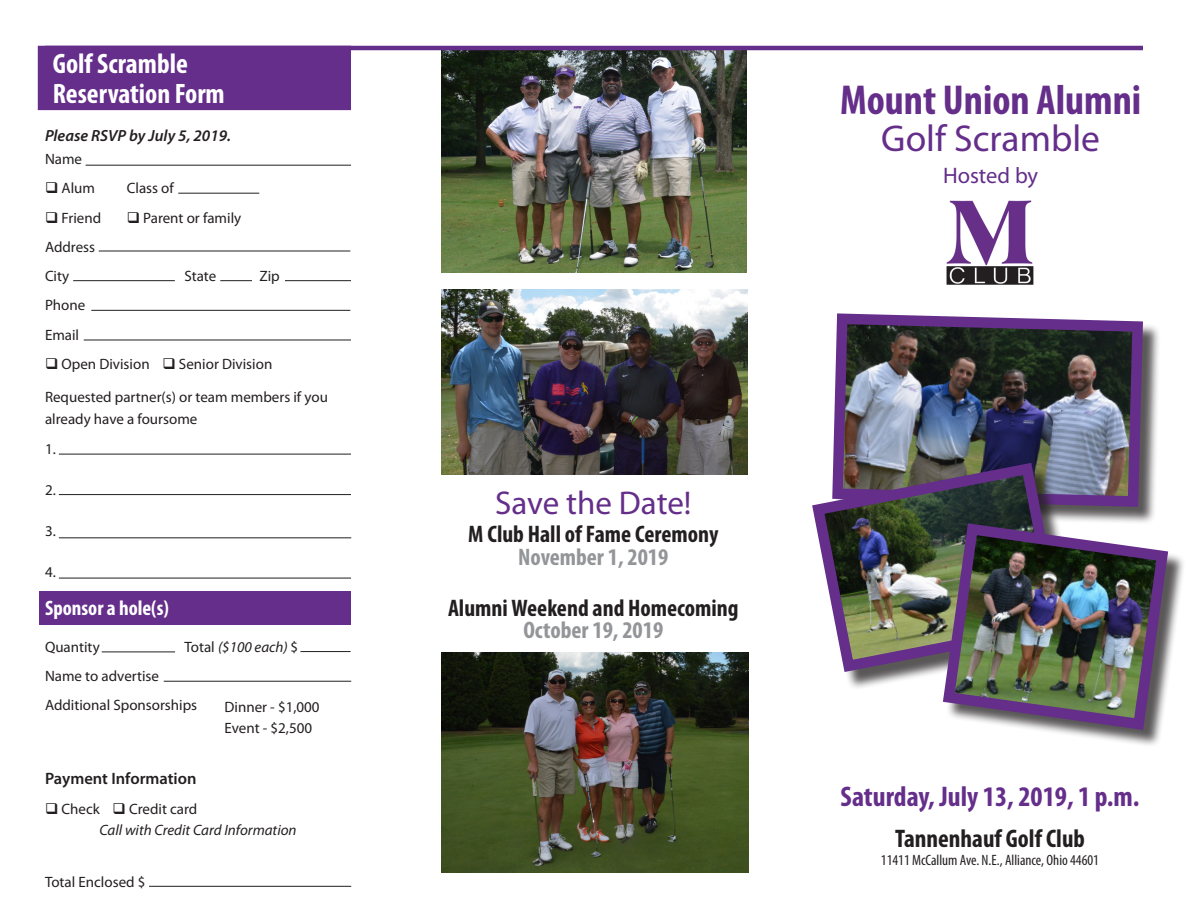
<style>
.page{position:relative;width:1188px;height:918px;background:#fff}
.page>*{position:absolute;margin:0;border:0;box-sizing:border-box;transform-origin:0 0}
.t1{font:700 condensed 42px "Myriad Pro";color:#642e8a}
.t2{font:37.5px "Myriad Pro";color:#642e8a}
.t3{font:33px "Myriad Pro";color:#642e8a}
.t4{font:700 condensed 28.5px "Myriad Pro";color:#642e8a}
.t5{font:700 condensed 28.2px "Myriad Pro";color:#fff}
.t6{font:700 condensed 25.5px "Myriad Pro";color:#231f20}
.t7{font:700 condensed 24px/22.5px "Myriad Pro";color:#231f20;text-align:center}
.t8{font:700 condensed 24px "Myriad Pro";color:#939598}
.t9{font:22.5px "Myriad Pro";color:#642e8a}
.t10{font:700 condensed 21px "Myriad Pro";color:#fff}
.t11{font:600 16.5px "Myriad Pro";color:#231f20}
.t12{font:italic 600 16.2px "Myriad Pro";color:#231f20}
.t13{font:15px/22.5px "Myriad Pro";color:#231f20}
.t14{font:italic 15px "Myriad Pro";color:#231f20}
.t15{font:condensed 15px "Myriad Pro";color:#231f20}
.s1{font-style:normal}
.s2{color:#939598}
</style>
<div class="page">
<div style="left:38px;top:46px;width:313px;height:64px;background:#642e8a"></div>
<div style="left:39px;top:592px;width:312px;height:33px;background:#642e8a"></div>
<img style="left:946px;top:200px;width:88px;height:85px">
<hr style="left:59px;top:454px;width:292px;height:1px;background:#231f20">
<hr style="left:285px;top:280px;width:66px;height:1px;background:#231f20">
<hr style="left:99px;top:251px;width:251px;height:1px;background:#231f20">
<hr style="left:300px;top:651px;width:51px;height:1px;background:#231f20">
<hr style="left:220px;top:280px;width:32px;height:1px;background:#231f20">
<hr style="left:73px;top:280px;width:102px;height:1px;background:#231f20">
<hr style="left:178px;top:193px;width:81px;height:1px;background:#231f20">
<hr style="left:86px;top:165px;width:265px;height:1px;background:#231f20">
<hr style="left:164px;top:681px;width:187px;height:1px;background:#231f20">
<hr style="left:102px;top:652px;width:73px;height:1px;background:#231f20">
<hr style="left:59px;top:494px;width:292px;height:1px;background:#231f20">
<hr style="left:59px;top:538px;width:292px;height:1px;background:#231f20">
<hr style="left:59px;top:578px;width:292px;height:1px;background:#231f20">
<hr style="left:91px;top:310px;width:259px;height:1px;background:#231f20">
<hr style="left:84px;top:340px;width:267px;height:1px;background:#231f20">
<img style="left:442px;top:289px;width:306px;height:186px">
<img style="left:441px;top:652px;width:307px;height:221px">
<img style="left:441px;top:50px;width:306px;height:222px">
<hr style="left:45px;top:46px;width:1098px;height:4px;background:#642e8a">
<hr style="left:149px;top:886px;width:202px;height:1px;background:#231f20">
<div style="left:835px;top:316px;width:326px;height:209px;background:#231f20;opacity:.75"></div>
<img style="left:833px;top:313px;width:315px;height:199px">
<div style="left:815px;top:466px;width:267px;height:224px;background:#231f20;opacity:.75"></div>
<img style="left:812px;top:457px;width:258px;height:221px">
<div style="left:946px;top:526px;width:241px;height:222px;background:#231f20;opacity:.75"></div>
<img style="left:937px;top:517px;width:237px;height:219px">
<p class="t5" style="left:53px;top:46px;width:137px">Golf Scramble</p>
<p class="t5" style="left:53px;top:76px;width:174px">Reservation Form</p>
<p class="t12" style="left:45px;top:126px;width:188px">Please RSVP by July 5, 2019.</p>
<p class="t13" style="left:45px;top:148px;width:39px">Name</p>
<p class="t13" style="left:45px;top:177px;width:51px">❑ Alum</p>
<p class="t13" style="left:127px;top:177px;width:49px">Class of</p>
<p class="t13" style="left:45px;top:206px;width:58px">❑ Friend</p>
<p class="t13" style="left:127px;top:206px;width:116px">❑ Parent or family</p>
<p class="t13" style="left:45px;top:235px;width:52px">Address</p>
<p class="t13" style="left:45px;top:265px;width:26px">City</p>
<p class="t13" style="left:184px;top:265px;width:33px">State</p>
<p class="t13" style="left:260px;top:265px;width:22px">Zip</p>
<p class="t13" style="left:45px;top:294px;width:42px">Phone</p>
<p class="t13" style="left:45px;top:323px;width:36px">Email</p>
<p class="t13" style="left:45px;top:352px;width:229px">❑ Open Division ❑ Senior Division</p>
<p class="t13" style="left:45px;top:385px;width:284px">Requested partner(s) or team members if you already have a foursome</p>
<p class="t13" style="left:45px;top:437px;width:12px">1.</p>
<p class="t13" style="left:45px;top:478px;width:12px">2.</p>
<p class="t13" style="left:45px;top:520px;width:12px">3.</p>
<p class="t13" style="left:45px;top:561px;width:12px">4.</p>
<p class="t10" style="left:45px;top:595px;width:125px">Sponsor a hole(s)</p>
<p class="t13" style="left:45px;top:635px;width:56px">Quantity</p>
<p class="t14" style="left:184px;top:637px;width:115px"><span class="s1">Total</span> ($100 each) <span class="s1">$</span></p>
<p class="t13" style="left:45px;top:664px;width:116px">Name to advertise</p>
<p class="t13" style="left:45px;top:694px;width:154px">Additional Sponsorships</p>
<p class="t13" style="left:225px;top:696px;width:97px">Dinner - $1,000</p>
<p class="t13" style="left:225px;top:717px;width:89px">Event - $2,500</p>
<p class="t11" style="left:45px;top:768px;width:153px">Payment Information</p>
<p class="t13" style="left:45px;top:797px;width:154px">❑ Check ❑ Credit card</p>
<p class="t14" style="left:99px;top:820px;width:199px">Call with Credit Card Information</p>
<p class="t13" style="left:45px;top:871px;width:102px">Total Enclosed $</p>
<p class="t1" style="left:840px;top:73px;width:303px">Mount Union Alumni</p>
<p class="t2" style="left:881px;top:115px;width:220px">Golf Scramble</p>
<p class="t9" style="left:943px;top:161px;width:97px">Hosted by</p>
<p class="t3" style="left:495px;top:482px;width:198px">Save the Date!</p>
<p class="t7" style="left:468px;top:522px;width:252px">M Club Hall of Fame Ceremony</p>
<p class="t8" style="left:518px;top:542px;width:152px">November 1, 2019</p>
<p class="t7" style="left:448px;top:596px;width:292px">Alumni Weekend and Homecoming<br><span class="s2">October 19, 2019</span></p>
<p class="t4" style="left:840px;top:779px;width:301px">Saturday, July 13, 2019, 1 p.m.</p>
<p class="t6" style="left:895px;top:823px;width:191px">Tannenhauf Golf Club</p>
<p class="t15" style="left:881px;top:851px;width:220px">11411 McCallum Ave. N.E., Alliance, Ohio 44601</p>
</div>
